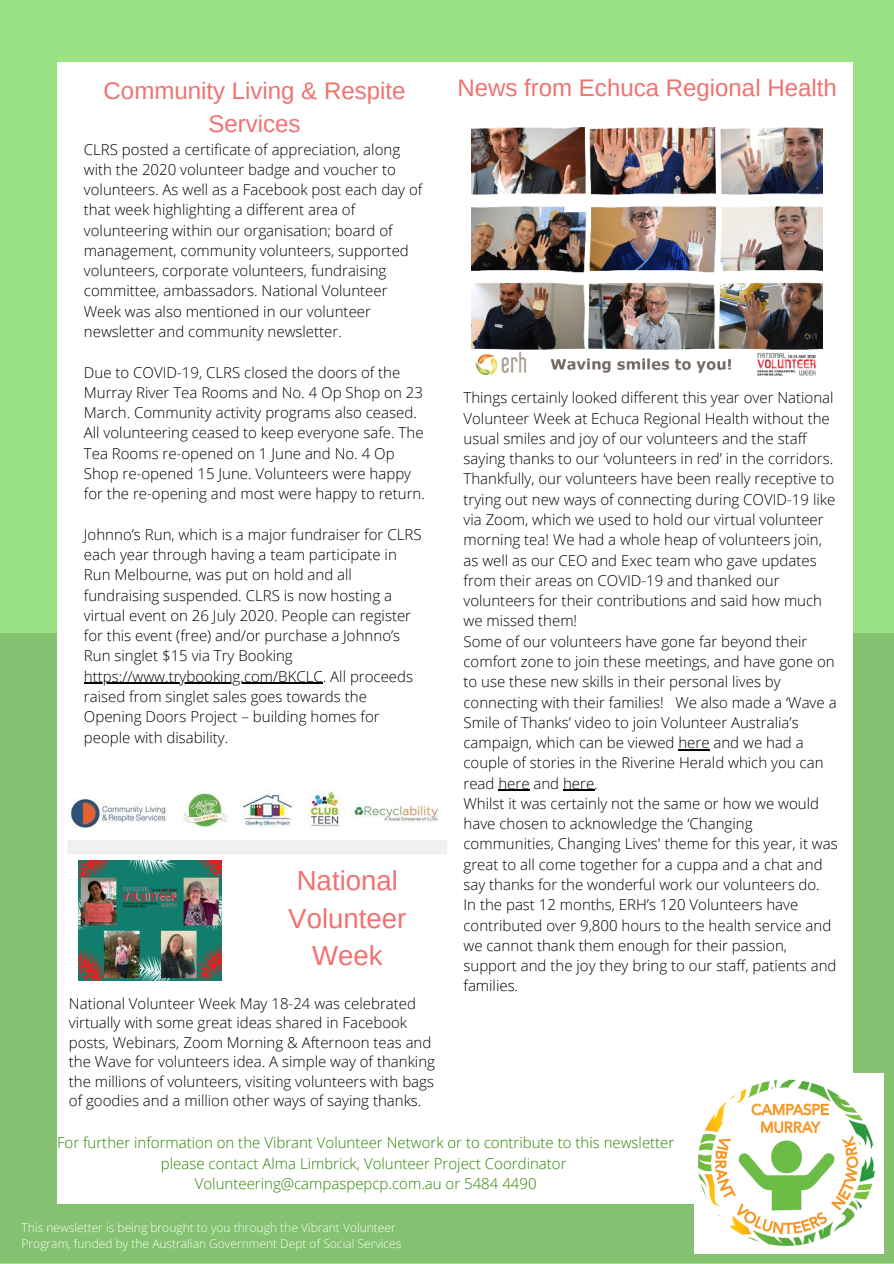
<style>
.page{position:relative;width:894px;height:1264px;background:#fff}
.page>*{position:absolute;margin:0;border:0;box-sizing:border-box;transform-origin:0 0}
.t1{font:27.6px/37.5px "Arimo";color:#ef7270;text-align:center}
.t2{font:24px/32.7px "Arimo";color:#ef7270;text-align:center}
.t3{font:300 15px/20.2px "Open Sans";color:#000}
.t4{font:300 15px/20.7px "Open Sans";color:#2a8500;text-align:center}
.t5{font:300 12px/15.8px "Open Sans";color:#fff}
</style>
<div class="page">
<div style="left:0;top:0;width:893px;height:1263px;background:#9be284"></div>
<div style="left:0;top:633px;width:893px;height:629px;background:#84c170"></div>
<div style="left:57px;top:62px;width:794px;height:1141px;background:#fff"></div>
<img style="left:694px;top:1073px;width:188px;height:180px">
<img style="left:472px;top:127px;width:350px;height:249px">
<hr style="left:678px;top:749px;width:31px;height:1px;background:#000">
<hr style="left:498px;top:789px;width:31px;height:1px;background:#000">
<hr style="left:563px;top:789px;width:31px;height:1px;background:#000">
<hr style="left:84px;top:683px;width:239px;height:1px;background:#000">
<img style="left:70px;top:789px;width:369px;height:39px">
<div style="left:67px;top:840px;width:380px;height:14px;background:#eff0f2"></div>
<img style="left:78px;top:861px;width:143px;height:119px">
<h2 class="t2" style="left:104px;top:74px;width:303px">Community Living &amp; Respite<br>Services</h2>
<p class="t3" style="left:84px;top:139px;width:340px">CLRS posted a certificate of appreciation, along with the 2020 volunteer badge and voucher to volunteers. As well as a Facebook post each day of that week highlighting a different area of volunteering within our organisation; board of management, community volunteers, supported volunteers, corporate volunteers, fundraising committee, ambassadors. National Volunteer Week was also mentioned in our volunteer newsletter and community newsletter.</p>
<p class="t3" style="left:84px;top:361px;width:342px">Due to COVID-19, CLRS closed the doors of the Murray River Tea Rooms and No. 4 Op Shop on 23<br>March. Community activity programs also ceased.<br>All volunteering ceased to keep everyone safe. The Tea Rooms re-opened on 1 June and No. 4 Op Shop re-opened 15 June. Volunteers were happy for the re-opening and most were happy to return.</p>
<p class="t3" style="left:84px;top:524px;width:339px">Johnno’s Run, which is a major fundraiser for CLRS each year through having a team participate in Run Melbourne, was put on hold and all fundraising suspended. CLRS is now hosting a virtual event on 26 July 2020. People can register for this event (free) and/or purchase a Johnno’s Run singlet $15 via Try Booking https://www.trybooking.com/BKCLC. All proceeds raised from singlet sales goes towards the Opening Doors Project – building homes for people with disability.</p>
<h1 class="t1" style="left:288px;top:861px;width:120px">National<br>Volunteer<br>Week</h1>
<p class="t3" style="left:69px;top:993px;width:367px;line-height:19.5px">National Volunteer Week May 18-24 was celebrated virtually with some great ideas shared in Facebook posts, Webinars, Zoom Morning &amp; Afternoon teas and the Wave for volunteers idea. A simple way of thanking the millions of volunteers, visiting volunteers with bags of goodies and a million other ways of saying thanks.</p>
<h2 class="t2" style="left:457px;top:72px;width:381px">News from Echuca Regional Health</h2>
<p class="t3" style="left:463px;top:387px;width:375px">Things certainly looked different this year over National Volunteer Week at Echuca Regional Health without the usual smiles and joy of our volunteers and the staff saying thanks to our ‘volunteers in red’ in the corridors.<br>Thankfully, our volunteers have been really receptive to trying out new ways of connecting during COVID-19 like via Zoom, which we used to hold our virtual volunteer morning tea! We had a whole heap of volunteers join, as well as our CEO and Exec team who gave updates from their areas on COVID-19 and thanked our volunteers for their contributions and said how much we missed them!<br>Some of our volunteers have gone far beyond their comfort zone to join these meetings, and have gone on to use these new skills in their personal lives by connecting with their families! We also made a ‘Wave a Smile of Thanks’ video to join Volunteer Australia’s campaign, which can be viewed here and we had a couple of stories in the Riverine Herald which you can read here and here.<br>Whilst it was certainly not the same or how we would have chosen to acknowledge the ‘Changing communities, Changing Lives' theme for this year, it was great to all come together for a cuppa and a chat and say thanks for the wonderful work our volunteers do.<br>In the past 12 months, ERH’s 120 Volunteers have contributed over 9,800 hours to the health service and we cannot thank them enough for their passion, support and the joy they bring to our staff, patients and families.</p>
<p class="t4" style="left:57px;top:1131px;width:618px">For further information on the Vibrant Volunteer Network or to contribute to this newsletter please contact Alma Limbrick, Volunteer Project Coordinator<br>Volunteering@campaspepcp.com.au or 5484 4490</p>
<p class="t5" style="left:22px;top:1219px;width:381px">This newsletter is being brought to you through the Vibrant Volunteer<br>Program, funded by the Australian Government Dept of Social Services</p>
</div>
